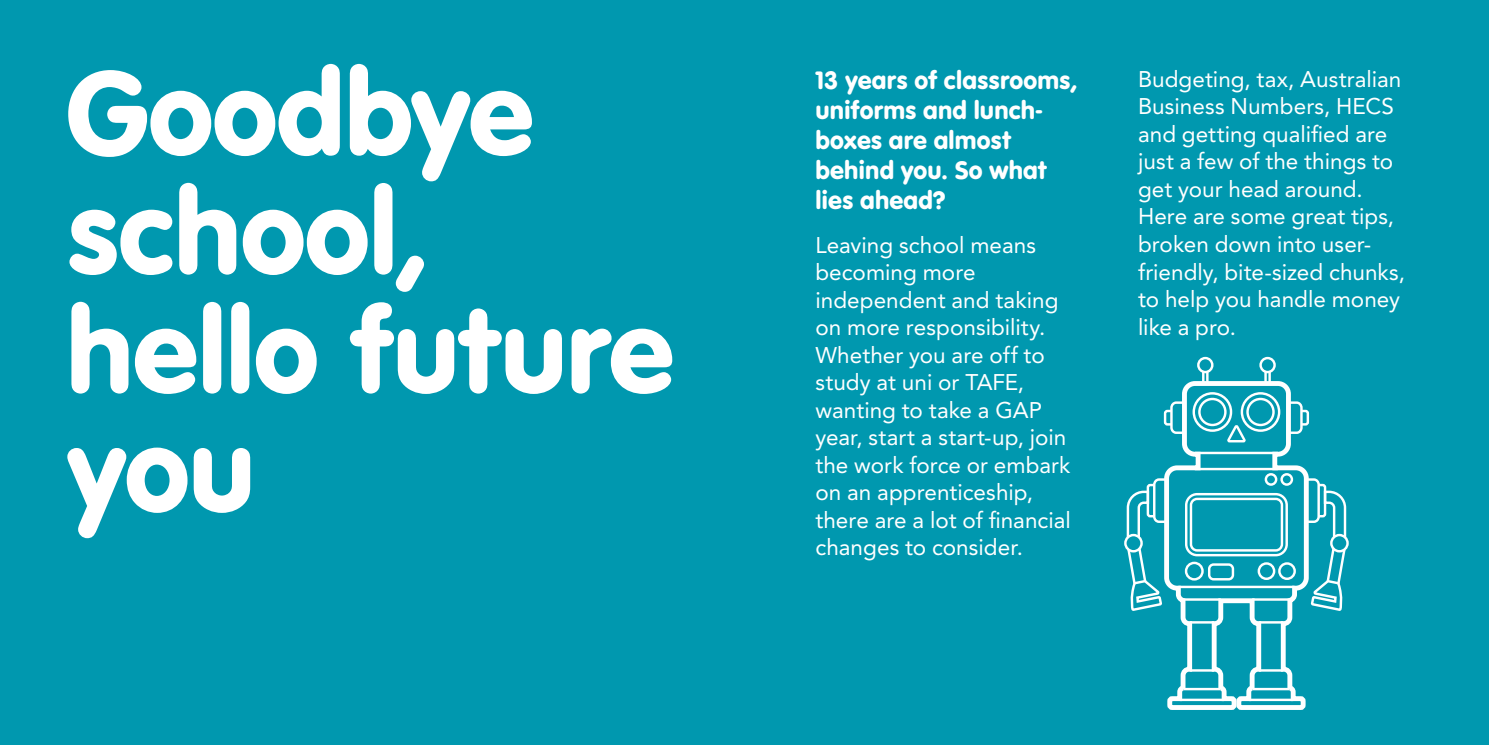
<style>
.page{position:relative;width:1489px;height:745px;background:#fff}
.page>*{position:absolute;margin:0;border:0;box-sizing:border-box;transform-origin:0 0}
.t1{font:123.75px/118.8px "VAG Rundschrift D";letter-spacing:-.01em;color:#fff}
.t2{font:26.25px/30px "VAG Rundschrift D";letter-spacing:.005em;color:#fff}
.t3{font:22.5px/27.5px "Avenir LT Std";color:#fff}
</style>
<div class="page">
<div style="left:0;top:0;width:1488px;height:744px;background:#0098af"></div>
<svg style="left:1163px;top:378px;width:147px;height:99px"></svg>
<svg style="left:1201px;top:372px;width:7px;height:11px"></svg>
<div style="left:1196px;top:356px;width:17px;height:17px;border:2px solid #fff;border-radius:50%"></div>
<svg style="left:1264px;top:373px;width:6px;height:10px"></svg>
<div style="left:1259px;top:356px;width:16px;height:17px;border:2px solid #fff;border-radius:50%"></div>
<div style="left:1192px;top:392px;width:40px;height:39px;border:2px solid #fff;border-radius:50%"></div>
<div style="left:1198px;top:397px;width:28px;height:29px;border:2px solid #fff;border-radius:50%"></div>
<div style="left:1240px;top:392px;width:40px;height:39px;border:2px solid #fff;border-radius:50%"></div>
<div style="left:1246px;top:397px;width:28px;height:29px;border:2px solid #fff;border-radius:50%"></div>
<svg style="left:1225px;top:423px;width:22px;height:21px"></svg>
<div style="left:1264px;top:473px;width:13px;height:12px;border:2px solid #fff;border-radius:50%"></div>
<div style="left:1280px;top:473px;width:12px;height:12px;border:2px solid #fff;border-radius:50%"></div>
<hr style="left:1194px;top:451px;width:83px;height:3px;background:#fff">
<hr style="left:1194px;top:467px;width:83px;height:3px;background:#fff">
<div style="left:1329px;top:533px;width:19px;height:19px;border:2px solid #fff;border-radius:50%"></div>
<div style="left:1124px;top:533px;width:18px;height:19px;border:2px solid #fff;border-radius:50%"></div>
<svg style="left:1125px;top:477px;width:222px;height:233px"></svg>
<hr style="left:1182px;top:598px;width:38px;height:2px;background:#fff">
<hr style="left:1178px;top:585px;width:116px;height:2px;background:#fff">
<hr style="left:1189px;top:620px;width:25px;height:3px;background:#fff">
<hr style="left:1189px;top:668px;width:25px;height:3px;background:#fff">
<hr style="left:1183px;top:687px;width:37px;height:2px;background:#fff">
<hr style="left:1179px;top:698px;width:44px;height:2px;background:#fff">
<hr style="left:1251px;top:598px;width:38px;height:2px;background:#fff">
<hr style="left:1258px;top:620px;width:25px;height:3px;background:#fff">
<hr style="left:1258px;top:668px;width:25px;height:3px;background:#fff">
<hr style="left:1252px;top:687px;width:37px;height:2px;background:#fff">
<hr style="left:1248px;top:698px;width:45px;height:2px;background:#fff">
<h1 class="t1" style="left:66px;top:54px;width:609px">Goodbye school, hello future you</h1>
<p class="t2" style="left:815px;top:65px;width:263px">13 years of classrooms, uniforms and lunch&shy;boxes are almost behind you. So what lies ahead?</p>
<p class="t3" style="left:815px;top:231px;width:257px">Leaving school means becoming more independent and taking on more responsibility.<br>Whether you are off to study at uni or TAFE, wanting to take a GAP year, start a start-up, join the work force or embark on an apprenticeship, there are a lot of financial changes to consider.</p>
<p class="t3" style="left:1137px;top:65px;width:268px">Budgeting, tax, Australian<br>Business Numbers, HECS and getting qualified are just a few of the things to get your head around.<br>Here are some great tips, broken down into user&shy;friendly, bite-sized chunks, to help you handle money like a pro.</p>
</div>
